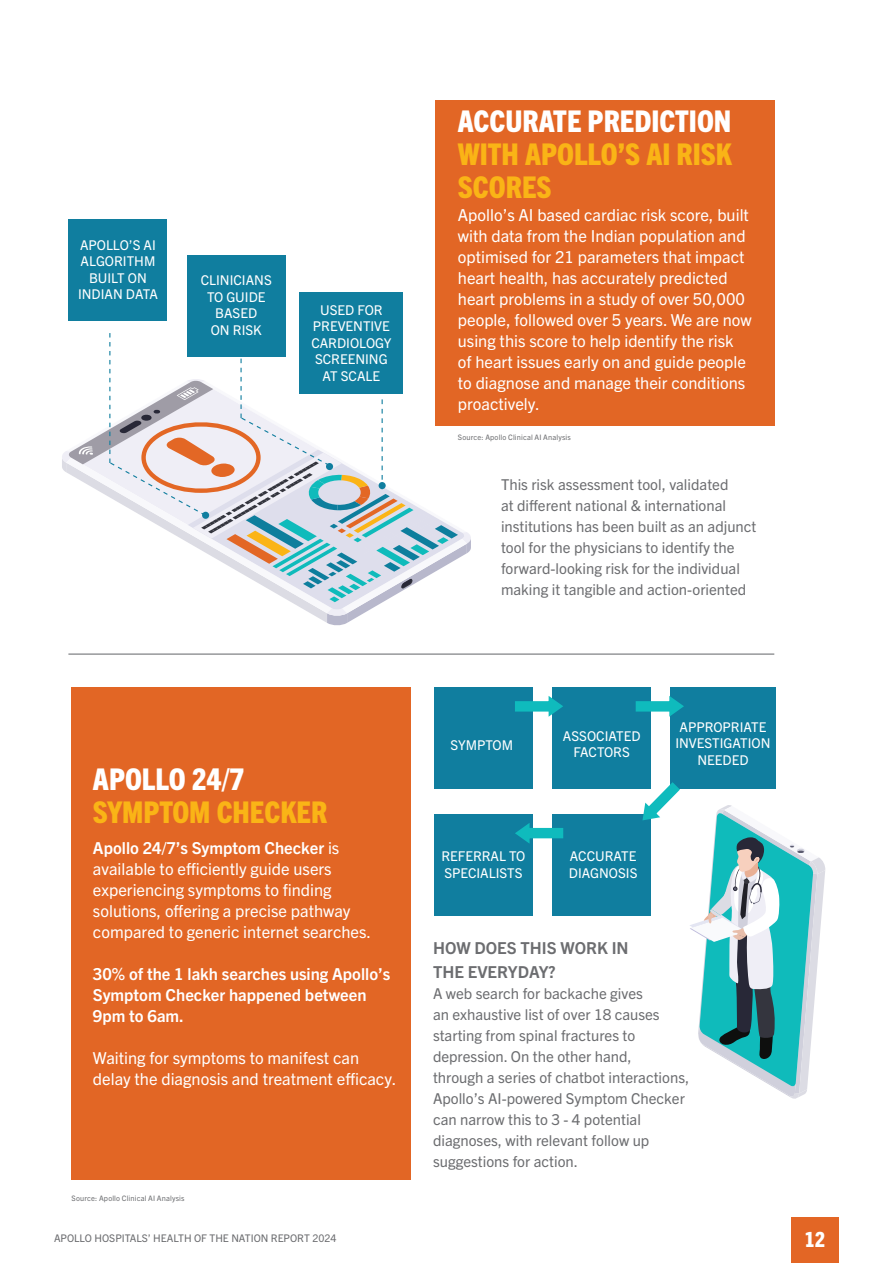
<style>
.page{position:relative;width:893px;height:1263px;background:#fff}
.page>*{position:absolute;margin:0;border:0;box-sizing:border-box;transform-origin:0 0}
.t1{font:800 condensed 30px/33px "Trade Gothic Next LT Pro";color:#fab416}
.t2{font:800 condensed 30px "Trade Gothic Next LT Pro";color:#fff}
.t3{font:800 condensed 21px "Trade Gothic Next LT Pro";color:#fff}
.t4{font:16.5px/21px "Trade Gothic Next LT Pro";color:#fff}
.t5{font:700 16.5px/21px "Trade Gothic Next LT Pro";color:#fff}
.t6{font:700 16.5px/24px "Trade Gothic Next LT Pro";color:#6c6d70}
.t7{font:15px/21px "Trade Gothic Next LT Pro";color:#6c6d70}
.t8{font:13.5px/16.5px "Trade Gothic Next LT Pro";color:#fff;text-align:center}
.t9{font:10.5px "Trade Gothic Next LT Pro";color:#6c6d70}
.t10{font:7.5px "Trade Gothic Next LT Pro";letter-spacing:.02em;color:#6c6d70}
.s1{font-weight:700}
</style>
<div class="page">
<div style="left:791px;top:1217px;width:48px;height:46px;background:#e36625"></div>
<div style="left:435px;top:100px;width:339px;height:326px;background:#e26625"></div>
<hr style="left:68px;top:653px;width:706px;height:2px;background:#737578">
<div style="left:69px;top:219px;width:98px;height:102px;background:#107e9f"></div>
<div style="left:187px;top:255px;width:99px;height:102px;background:#107e9f"></div>
<div style="left:300px;top:292px;width:103px;height:101px;background:#107e9f"></div>
<div style="left:72px;top:687px;width:339px;height:492px;background:#e26625"></div>
<div style="left:434px;top:687px;width:99px;height:102px;background:#107e9f"></div>
<div style="left:434px;top:814px;width:99px;height:102px;background:#107e9f"></div>
<div style="left:552px;top:687px;width:99px;height:102px;background:#107e9f"></div>
<div style="left:552px;top:814px;width:99px;height:102px;background:#107e9f"></div>
<div style="left:671px;top:687px;width:105px;height:102px;background:#107e9f"></div>
<svg style="left:515px;top:696px;width:48px;height:21px"></svg>
<svg style="left:515px;top:823px;width:48px;height:21px"></svg>
<svg style="left:636px;top:696px;width:48px;height:21px"></svg>
<svg style="left:642px;top:782px;width:38px;height:38px"></svg>
<svg style="left:690px;top:805px;width:136px;height:294px"></svg>
<svg style="left:62px;top:333px;width:409px;height:293px"></svg>
<div style="left:202px;top:512px;width:7px;height:7px;background:#107e9f;border-radius:50%"></div>
<div style="left:326px;top:463px;width:7px;height:7px;background:#107e9f;border-radius:50%"></div>
<div style="left:379px;top:482px;width:7px;height:7px;background:#107e9f;border-radius:50%"></div>
<p class="t8" style="left:78px;top:235px;width:81px">APOLLO’S AI<br>ALGORITHM<br>BUILT ON<br>INDIAN DATA</p>
<p class="t8" style="left:201px;top:271px;width:73px">CLINICIANS<br>TO GUIDE<br>BASED<br>ON RISK</p>
<p class="t8" style="left:311px;top:301px;width:82px">USED FOR<br>PREVENTIVE<br>CARDIOLOGY<br>SCREENING<br>AT SCALE</p>
<h1 class="t2" style="left:458px;top:101px;width:275px">ACCURATE PREDICTION</h1>
<h1 class="t1" style="left:458px;top:136px;width:276px">WITH APOLLO’S AI RISK<br>SCORES</h1>
<p class="t4" style="left:458px;top:204px;width:295px">Apollo’s AI based cardiac risk score, built with data from the Indian population and optimised for 21 parameters that impact heart health, has accurately predicted heart problems in a study of over 50,000 people, followed over 5 years. We are now using this score to help identify the risk<br>of heart issues early on and guide people to diagnose and manage their conditions proactively.</p>
<p class="t10" style="left:458px;top:432px;width:115px">Source: Apollo Clinical AI Analysis</p>
<p class="t7" style="left:501px;top:473px;width:257px">This risk assessment tool, validated<br>at different national &amp; international institutions has been built as an adjunct tool for the physicians to identify the forward-looking risk for the individual making it tangible and action-oriented</p>
<h1 class="t2" style="left:93px;top:758px;width:153px">APOLLO 24/7</h1>
<h1 class="t1" style="left:93px;top:793px;width:236px">SYMPTOM CHECKER</h1>
<p class="t4" style="left:93px;top:837px;width:280px"><span class="s1">Apollo 24/7’s Symptom Checker</span> is available to efficiently guide users experiencing symptoms to finding solutions, offering a precise pathway compared to generic internet searches.</p>
<p class="t5" style="left:93px;top:963px;width:299px">30% of the 1 lakh searches using Apollo’s<br>Symptom Checker happened between<br>9pm to 6am.</p>
<p class="t4" style="left:93px;top:1047px;width:305px">Waiting for symptoms to manifest can delay the diagnosis and treatment efficacy.</p>
<p class="t10" style="left:72px;top:1193px;width:115px">Source: Apollo Clinical AI Analysis</p>
<p class="t8" style="left:450px;top:736px;width:64px">SYMPTOM</p>
<p class="t8" style="left:563px;top:726px;width:79px">ASSOCIATED<br>FACTORS</p>
<p class="t8" style="left:441px;top:847px;width:86px;text-align:left">REFERRAL TO<br>SPECIALISTS</p>
<p class="t8" style="left:569px;top:847px;width:70px;text-align:left">ACCURATE<br>DIAGNOSIS</p>
<p class="t8" style="left:675px;top:718px;width:97px">APPROPRIATE<br>INVESTIGATION<br>NEEDED</p>
<p class="t6" style="left:433px;top:934px;width:197px">HOW DOES THIS WORK IN<br>THE EVERYDAY?</p>
<p class="t7" style="left:433px;top:981px;width:258px">A web search for backache gives<br>an exhaustive list of over 18 causes starting from spinal fractures to depression. On the other hand,<br>through a series of chatbot interactions, Apollo’s AI-powered Symptom Checker can narrow this to 3 - 4 potential diagnoses, with relevant follow up suggestions for action.</p>
<p class="t9" style="left:54px;top:1231px;width:284px">APOLLO HOSPITALS’ HEALTH OF THE NATION REPORT 2024</p>
<p class="t3" style="left:804px;top:1225px;width:22px">12</p>
</div>
